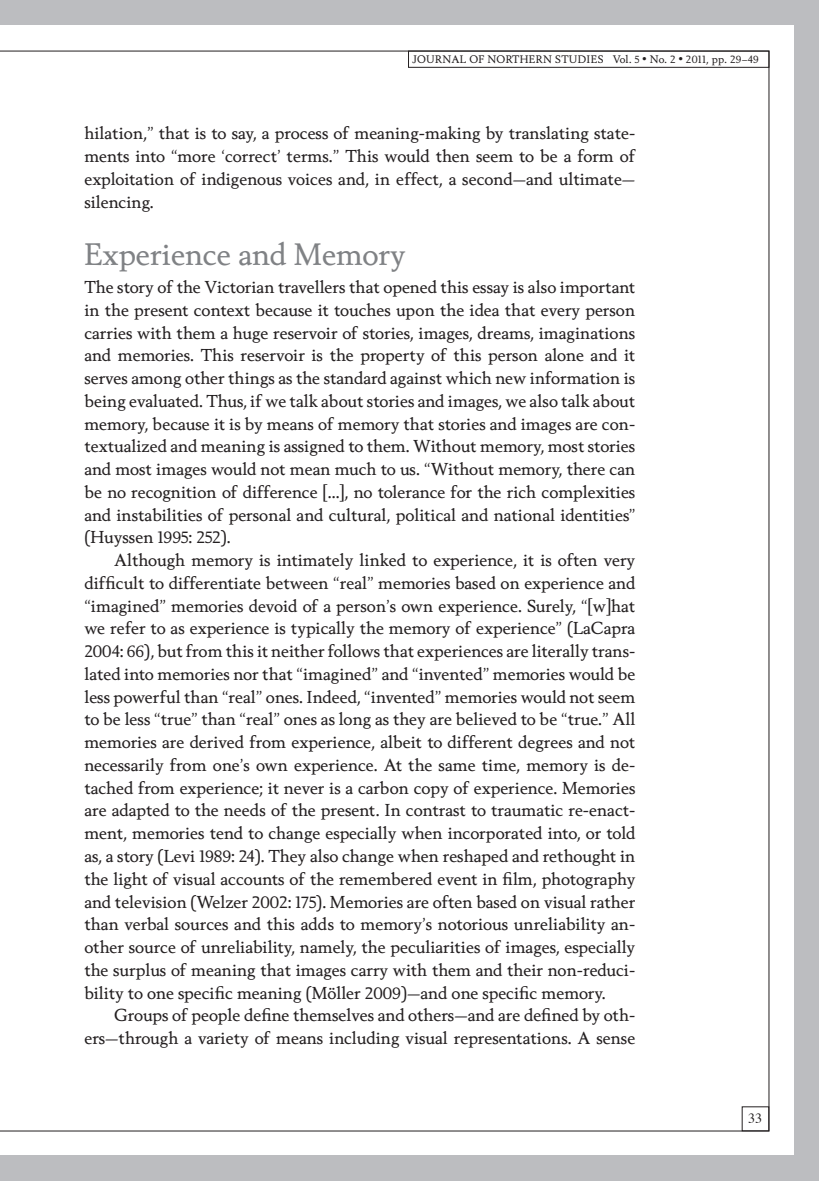
<style>
.page{position:relative;width:819px;height:1181px;background:#fff}
.page>*{position:absolute;margin:0;border:0;box-sizing:border-box;transform-origin:0 0}
.Rubrik_2_17_20{font:29.75px "Berling Nova Text";color:#808285}
.Bröd_9_5_13_mi{font:16.62px/22.8px "Berling Nova Text";color:#231f20;text-align:justify}
.Bröd_9_5_13_ui{font:16.62px/22.8px "Berling Nova Text";color:#231f20;text-align:justify}
.t1{font:14px "Times";color:#231f20}
.t2{font:10.5px "Berling Nova Text";letter-spacing:.03em;color:#231f20}
</style>
<div class="page">
<div style="left:794px;top:0;width:25px;height:1181px;background:#bcbdc0"></div>
<div style="left:0;top:0;width:819px;height:25px;background:#bcbdc0"></div>
<div style="left:0;top:1155px;width:819px;height:26px;background:#bcbdc0"></div>
<div style="left:408px;top:51px;width:361px;height:17px;border:1px solid #231f20"></div>
<p class="t2" style="left:412px;top:53px;width:348px">JOURNAL OF NORTHERN STUDIES Vol. 5 <sup>•</sup> No. 2 <sup>•</sup> 2011, pp. 29–49</p>
<p class="Bröd_9_5_13_mi" style="left:84px;top:121px;width:552px">hilation,” that is to say, a process of meaning-making by translating state&shy;ments into “more ‘correct’ terms.” This would then seem to be a form of exploitation of indigenous voices and, in effect, a second—and ultimate— silencing.</p>
<p class="Rubrik_2_17_20" style="left:84px;top:235px;width:322px">Experience and Memory</p>
<p class="Bröd_9_5_13_ui" style="left:84px;top:275px;width:552px">The story of the Victorian travellers that opened this essay is also important in the present context because it touches upon the idea that every person carries with them a huge reservoir of stories, images, dreams, imaginations and memories. This reservoir is the property of this person alone and it serves among other things as the standard against which new information is being evaluated. Thus, if we talk about stories and images, we also talk about memory, because it is by means of memory that stories and images are con&shy;textualized and meaning is assigned to them. Without memory, most stories and most images would not mean much to us. “Without memory, there can be no recognition of difference [...], no tolerance for the rich complexities and instabilities of personal and cultural, political and national identities” (Huyssen 1995: 252).</p>
<p class="Bröd_9_5_13_mi" style="left:84px;top:548px;width:552px;text-indent:30px">Although memory is intimately linked to experience, it is often very difficult to differentiate between “real” memories based on experience and “imagined” memories devoid of a person’s own experience. Surely, “[w]hat we refer to as experience is typically the memory of experience” (LaCapra 2004: 66), but from this it neither follows that experiences are literally trans&shy;lated into memories nor that “imagined” and “invented” memories would be less powerful than “real” ones. Indeed, “invented” memories would not seem to be less “true” than “real” ones as long as they are believed to be “true.” All memories are derived from experience, albeit to different degrees and not necessarily from one’s own experience. At the same time, memory is de&shy;tached from experience; it never is a carbon copy of experience. Memories are adapted to the needs of the present. In contrast to traumatic re-enact&shy;ment, memories tend to change especially when incorporated into, or told as, a story (Levi 1989: 24). They also change when reshaped and rethought in the light of visual accounts of the remembered event in film, photography and television (Welzer 2002: 175). Memories are often based on visual rather than verbal sources and this adds to memory’s notorious unreliability an&shy;other source of unreliability, namely, the peculiarities of images, especially the surplus of meaning that images carry with them and their non-reduci&shy;bility to one specific meaning (Möller 2009)—and one specific memory.</p>
<p class="Bröd_9_5_13_mi" style="left:84px;top:1003px;width:552px;text-align:right">Groups of people define themselves and others—and are defined by oth&shy;ers—through a variety of means including visual representations. A sense</p>
<p class="t1" style="left:748px;top:1105px;width:15px">33</p>
</div>
